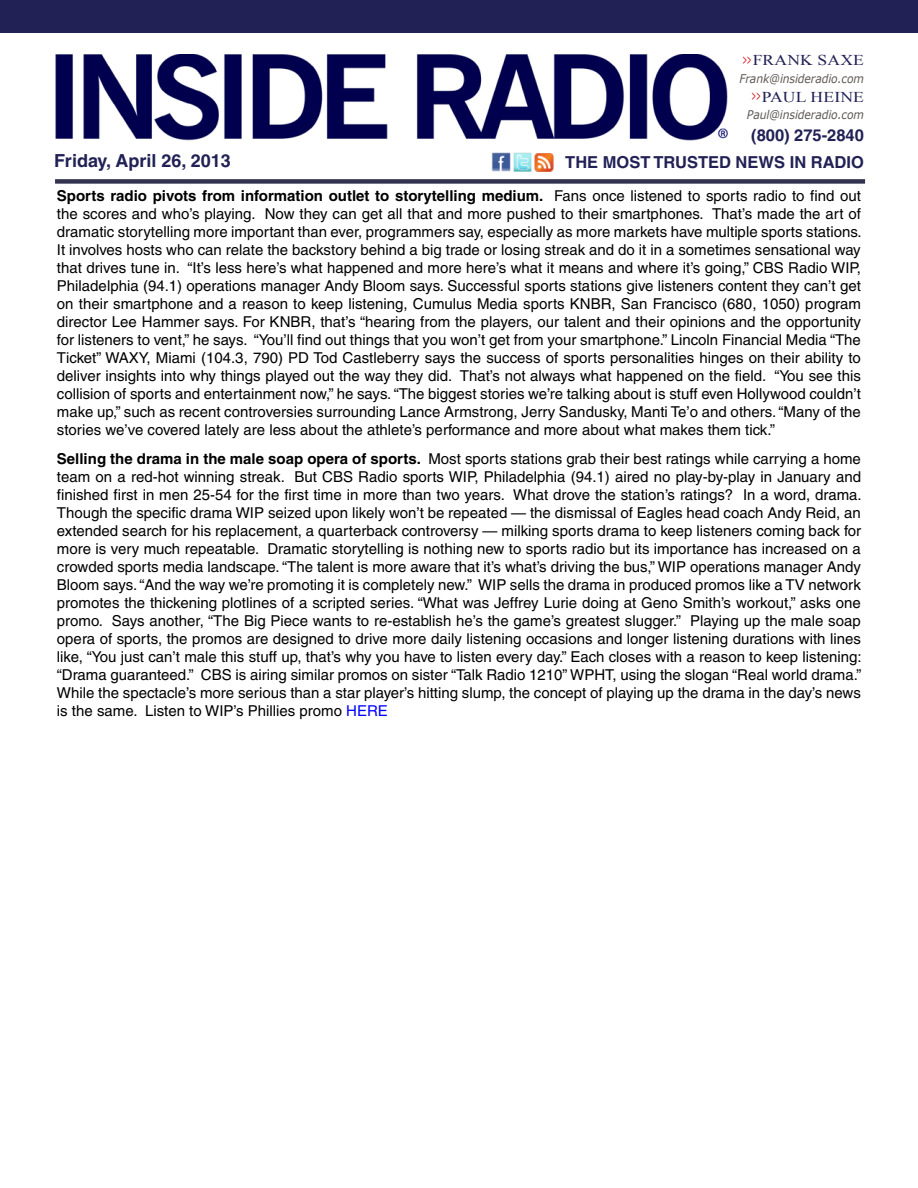
<style>
.page{position:relative;width:918px;height:1188px;background:#fff}
.page>*{position:absolute;margin:0;border:0;box-sizing:border-box;transform-origin:0 0}
.t1{font:700 18px "Helvetica CE";color:#212155}
.t2{font:700 16.5px "Helvetica CE";color:#212155}
.t3{font:15px/18px "Helvetica CE";color:#000;text-align:justify}
.t4{font:15px "Times New Roman";letter-spacing:.01em;color:#212155;scale:1.17 1}
.t5{font:italic 12px "Verdana";letter-spacing:-.01em;color:#5e5855;scale:.9 1}
.s1{font-family:"Georgia";font-weight:700;font-size:13.5px;color:#d2232a}
.s2{font-weight:700}
.s3{color:#00f}
</style>
<div class="page">
<div style="left:55px;top:179px;width:810px;height:5px;background:#32314e"></div>
<img style="left:491px;top:153px;width:19px;height:19px">
<img style="left:513px;top:153px;width:19px;height:19px">
<img style="left:535px;top:153px;width:18px;height:19px">
<img style="left:55px;top:54px;width:673px;height:87px">
<div style="left:0;top:0;width:918px;height:33px;background:#212155"></div>
<p class="t4" style="left:743px;top:50px;width:105px"><span class="s1">&gt;&gt;</span> FRANK SAXE</p>
<p class="t5" style="left:739px;top:71px;width:140px">Frank@insideradio.com</p>
<p class="t4" style="left:752px;top:87px;width:98px"><span class="s1">&gt;&gt;</span> PAUL HEINE</p>
<p class="t5" style="left:747px;top:107px;width:132px">Paul@insideradio.com</p>
<p class="t2" style="left:751px;top:125px;width:114px">(800) 275-2840</p>
<p class="t2" style="left:565px;top:152px;width:300px">THE MOST TRUSTED NEWS IN RADIO</p>
<p class="t3" style="left:57px;top:187px;width:806px"><span class="s2">Sports radio pivots from information outlet to storytelling medium.</span> Fans once listened to sports radio to find out the scores and who’s playing. Now they can get all that and more pushed to their smartphones. That’s made the art of dramatic storytelling more important than ever, programmers say, especially as more markets have multiple sports stations.<br>It involves hosts who can relate the backstory behind a big trade or losing streak and do it in a sometimes sensational way that drives tune in. “It’s less here’s what happened and more here’s what it means and where it’s going,” CBS Radio WIP, Philadelphia (94.1) operations manager Andy Bloom says. Successful sports stations give listeners content they can’t get on their smartphone and a reason to keep listening, Cumulus Media sports KNBR, San Francisco (680, 1050) program director Lee Hammer says. For KNBR, that’s “hearing from the players, our talent and their opinions and the opportunity for listeners to vent,” he says. “You’ll find out things that you won’t get from your smartphone.” Lincoln Financial Media “The Ticket” WAXY, Miami (104.3, 790) PD Tod Castleberry says the success of sports personalities hinges on their ability to deliver insights into why things played out the way they did. That’s not always what happened on the field. “You see this collision of sports and entertainment now,” he says. “The biggest stories we’re talking about is stuff even Hollywood couldn’t make up,” such as recent controversies surrounding Lance Armstrong, Jerry Sandusky, Manti Te’o and others. “Many of the stories we’ve covered lately are less about the athlete’s performance and more about what makes them tick.”</p>
<p class="t3" style="left:57px;top:450px;width:806px"><span class="s2">Selling the drama in the male soap opera of sports.</span> Most sports stations grab their best ratings while carrying a home team on a red-hot winning streak. But CBS Radio sports WIP, Philadelphia (94.1) aired no play-by-play in January and finished first in men 25-54 for the first time in more than two years. What drove the station’s ratings? In a word, drama.<br>Though the specific drama WIP seized upon likely won’t be repeated — the dismissal of Eagles head coach Andy Reid, an extended search for his replacement, a quarterback controversy — milking sports drama to keep listeners coming back for more is very much repeatable. Dramatic storytelling is nothing new to sports radio but its importance has increased on a crowded sports media landscape. “The talent is more aware that it’s what’s driving the bus,” WIP operations manager Andy Bloom says. “And the way we’re promoting it is completely new.” WIP sells the drama in produced promos like a TV network promotes the thickening plotlines of a scripted series. “What was Jeffrey Lurie doing at Geno Smith’s workout,” asks one promo. Says another, “The Big Piece wants to re-establish he’s the game’s greatest slugger.” Playing up the male soap opera of sports, the promos are designed to drive more daily listening occasions and longer listening durations with lines like, “You just can’t male this stuff up, that’s why you have to listen every day.” Each closes with a reason to keep listening: “Drama guaranteed.” CBS is airing similar promos on sister “Talk Radio 1210” WPHT, using the slogan “Real world drama.” While the spectacle’s more serious than a star player’s hitting slump, the concept of playing up the drama in the day’s news is the same. Listen to WIP’s Phillies promo <span class="s3">HERE</span></p>
<p class="t1" style="left:54px;top:150px;width:178px">Friday, April 26, 2013</p>
</div>
